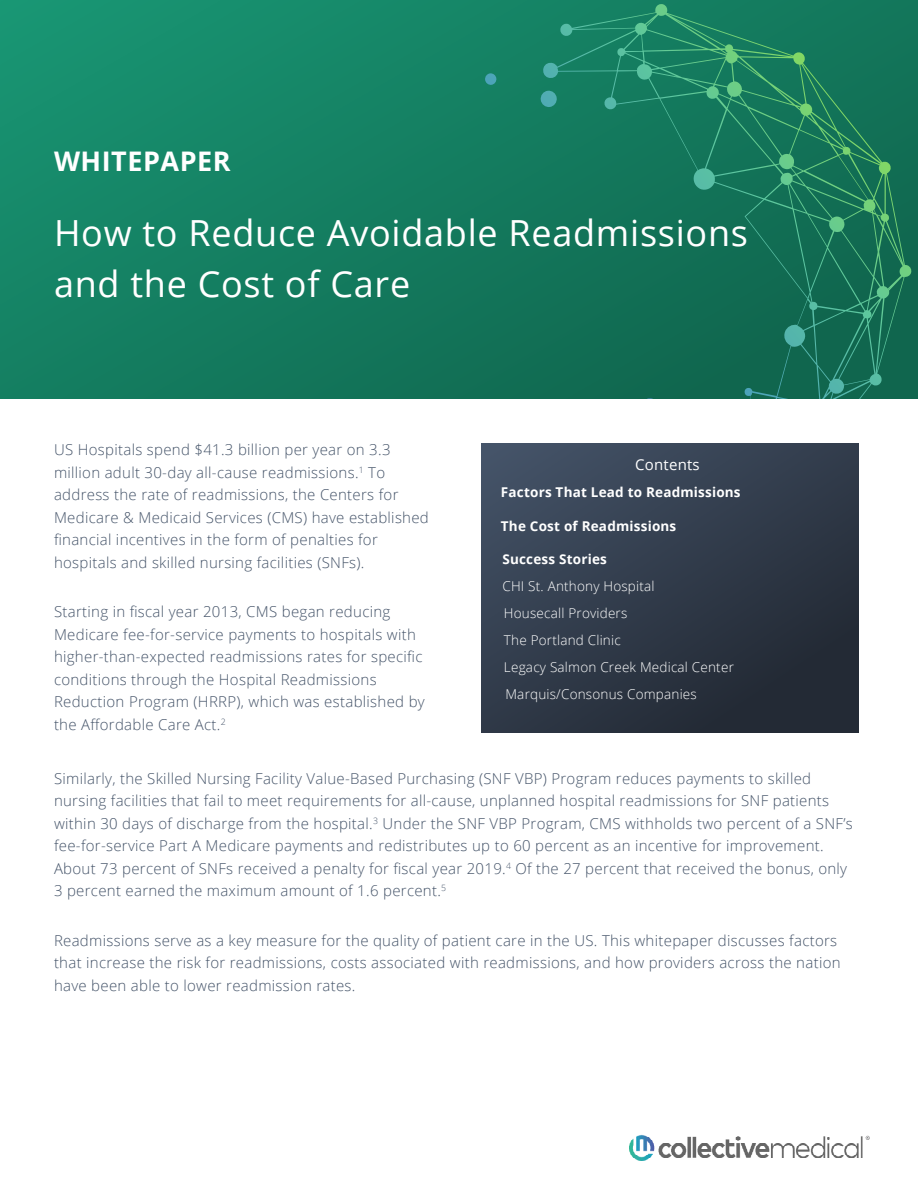
<style>
.page{position:relative;width:918px;height:1188px;background:#fff}
.page>*{position:absolute;margin:0;border:0;box-sizing:border-box;transform-origin:0 0}
.t1{font:36px/51px "Open Sans";letter-spacing:.02em;color:#fff}
.t2{font:700 27px "Open Sans";letter-spacing:.02em;color:#fff}
.t3{font:300 15px/22.5px "Open Sans";letter-spacing:.02em;color:#455469}
.t4{font:15px "Open Sans";letter-spacing:.015em;color:#fff}
.t5{font:300 13.5px "Open Sans";letter-spacing:.015em;color:#fff}
.t6{font:700 13.5px "Open Sans";letter-spacing:.015em;color:#fff}
</style>
<div class="page">
<img style="left:630px;top:1135px;width:240px;height:25px">
<img style="left:0;top:0;width:918px;height:399px">
<svg style="left:482px;top:444px;width:377px;height:288px;background:#303a49"></svg>
<svg style="left:451px;top:3px;width:461px;height:396px;background:#16765a"></svg>
<svg style="left:540px;top:90px;width:17px;height:18px"></svg>
<svg style="left:485px;top:73px;width:12px;height:12px"></svg>
<p class="t2" style="left:54px;top:142px;width:178px">WHITEPAPER</p>
<p class="t1" style="left:54px;top:207px;width:696px">How to Reduce Avoidable Readmissions and the Cost of Care</p>
<p class="t3" style="left:54px;top:438px;width:376px">US Hospitals spend $41.3 billion per year on 3.3 million adult 30-day all-cause readmissions.<sup>1</sup> To address the rate of readmissions, the Centers for Medicare &amp; Medicaid Services (CMS) have established financial incentives in the form of penalties for hospitals and skilled nursing facilities (SNFs).</p>
<p class="t3" style="left:54px;top:600px;width:372px">Starting in fiscal year 2013, CMS began reducing Medicare fee-for-service payments to hospitals with higher-than-expected readmissions rates for specific conditions through the Hospital Readmissions Reduction Program (HRRP), which was established by the Affordable Care Act.<sup>2</sup></p>
<p class="t4" style="left:635px;top:454px;width:66px">Contents</p>
<p class="t6" style="left:501px;top:482px;width:241px">Factors That Lead to Readmissions</p>
<p class="t6" style="left:501px;top:516px;width:177px">The Cost of Readmissions</p>
<p class="t6" style="left:502px;top:550px;width:106px">Success Stories</p>
<p class="t5" style="left:502px;top:577px;width:154px">CHI St. Anthony Hospital</p>
<p class="t5" style="left:504px;top:604px;width:125px">Housecall Providers</p>
<p class="t5" style="left:504px;top:631px;width:118px">The Portland Clinic</p>
<p class="t5" style="left:504px;top:658px;width:231px">Legacy Salmon Creek Medical Center</p>
<p class="t5" style="left:505px;top:685px;width:193px">Marquis/Consonus Companies</p>
<p class="t3" style="left:54px;top:767px;width:800px">Similarly, the Skilled Nursing Facility Value-Based Purchasing (SNF VBP) Program reduces payments to skilled nursing facilities that fail to meet requirements for all-cause, unplanned hospital readmissions for SNF patients within 30 days of discharge from the hospital.<sup>3</sup> Under the SNF VBP Program, CMS withholds two percent of a SNF’s fee-for-service Part A Medicare payments and redistributes up to 60 percent as an incentive for improvement.<br>About 73 percent of SNFs received a penalty for fiscal year 2019.<sup>4</sup> Of the 27 percent that received the bonus, only 3 percent earned the maximum amount of 1.6 percent.<sup>5</sup></p>
<p class="t3" style="left:54px;top:929px;width:788px">Readmissions serve as a key measure for the quality of patient care in the US. This whitepaper discusses factors that increase the risk for readmissions, costs associated with readmissions, and how providers across the nation have been able to lower readmission rates.</p>
</div>
